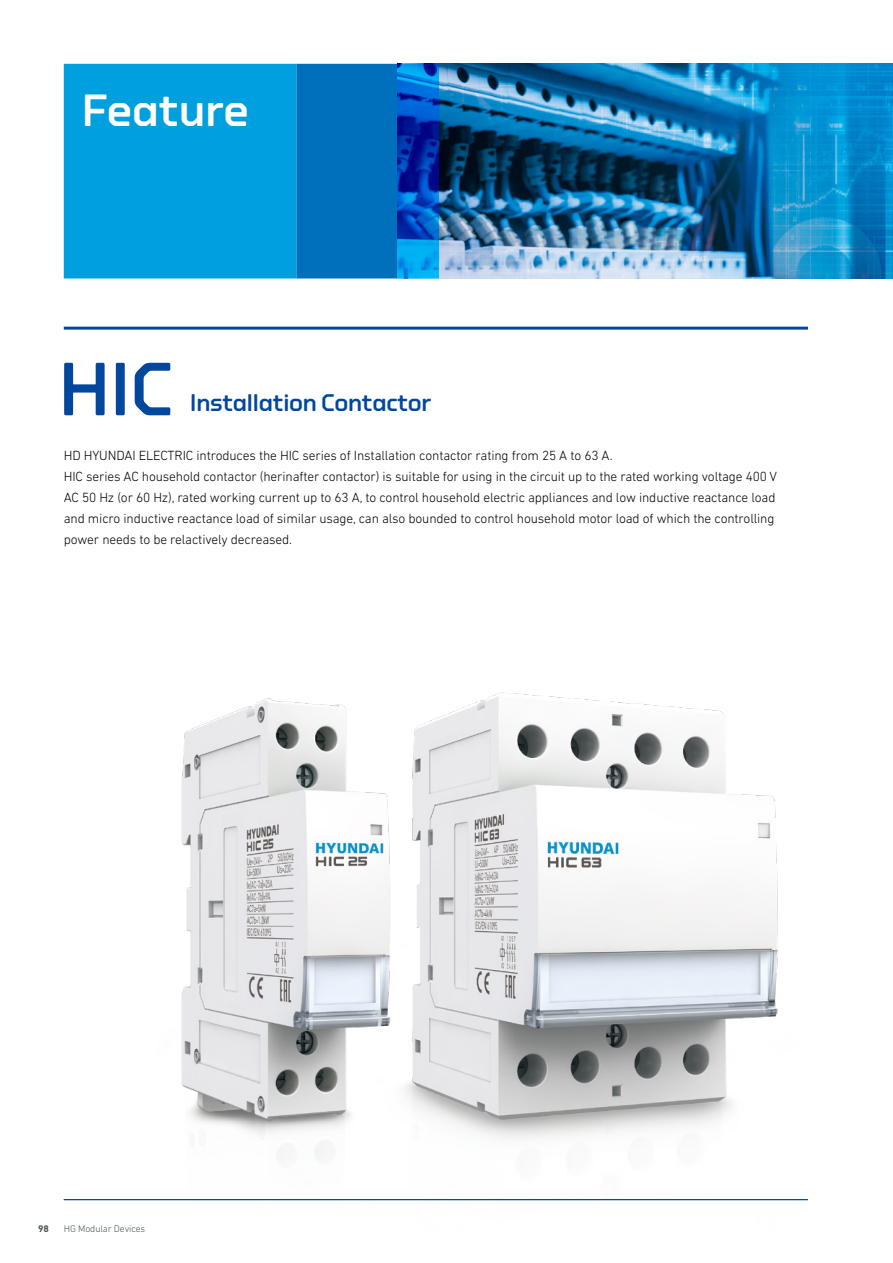
<style>
.page{position:relative;width:893px;height:1263px;background:#fff}
.page>*{position:absolute;margin:0;border:0;box-sizing:border-box;transform-origin:0 0}
.t1{font:500 75px "Torque";color:#00479d}
.t2{font:500 45px "Torque";color:#fff}
.t3{font:500 24px "Torque";letter-spacing:-.01em;color:#00479d}
.t4{font:300 13.5px/21px "DIN Next LT Pro";letter-spacing:-.01em;color:#000}
.t5{font:300 9.75px "DIN Next LT Pro";letter-spacing:-.01em;color:#4d5357}
.t6{font:700 9.75px "DIN Next LT Pro";color:#4d5357}
</style>
<div class="page">
<img style="left:484px;top:692px;width:324px;height:509px">
<img style="left:63px;top:698px;width:421px;height:503px">
<hr style="left:64px;top:1199px;width:744px;height:1px;background:#00479d">
<hr style="left:64px;top:327px;width:744px;height:3px;background:#00479d">
<img style="left:439px;top:64px;width:454px;height:214px">
<div style="left:64px;top:64px;width:232px;height:214px;background:#009fde"></div>
<svg style="left:296px;top:64px;width:143px;height:214px;background:#0067bd"></svg>
<h2 class="t2" style="left:82px;top:85px;width:169px">Feature</h2>
<h1 class="t1" style="left:58px;top:347px;width:117px">HIC</h1>
<h3 class="t3" style="left:190px;top:389px;width:243px">Installation Contactor</h3>
<p class="t4" style="left:64px;top:445px;width:715px">HD HYUNDAI ELECTRIC introduces the HIC series of Installation contactor rating from 25 A to 63 A.<br>HIC series AC household contactor (herinafter contactor) is suitable for using in the circuit up to the rated working voltage 400 V AC 50 Hz (or 60 Hz), rated working current up to 63 A, to control household electric appliances and low inductive reactance load and micro inductive reactance load of similar usage, can also bounded to control household motor load of which the controlling power needs to be relactively decreased.</p>
<p class="t6" style="left:38px;top:1223px;width:12px">98</p>
<p class="t5" style="left:64px;top:1223px;width:83px">HG Modular Devices</p>
</div>
